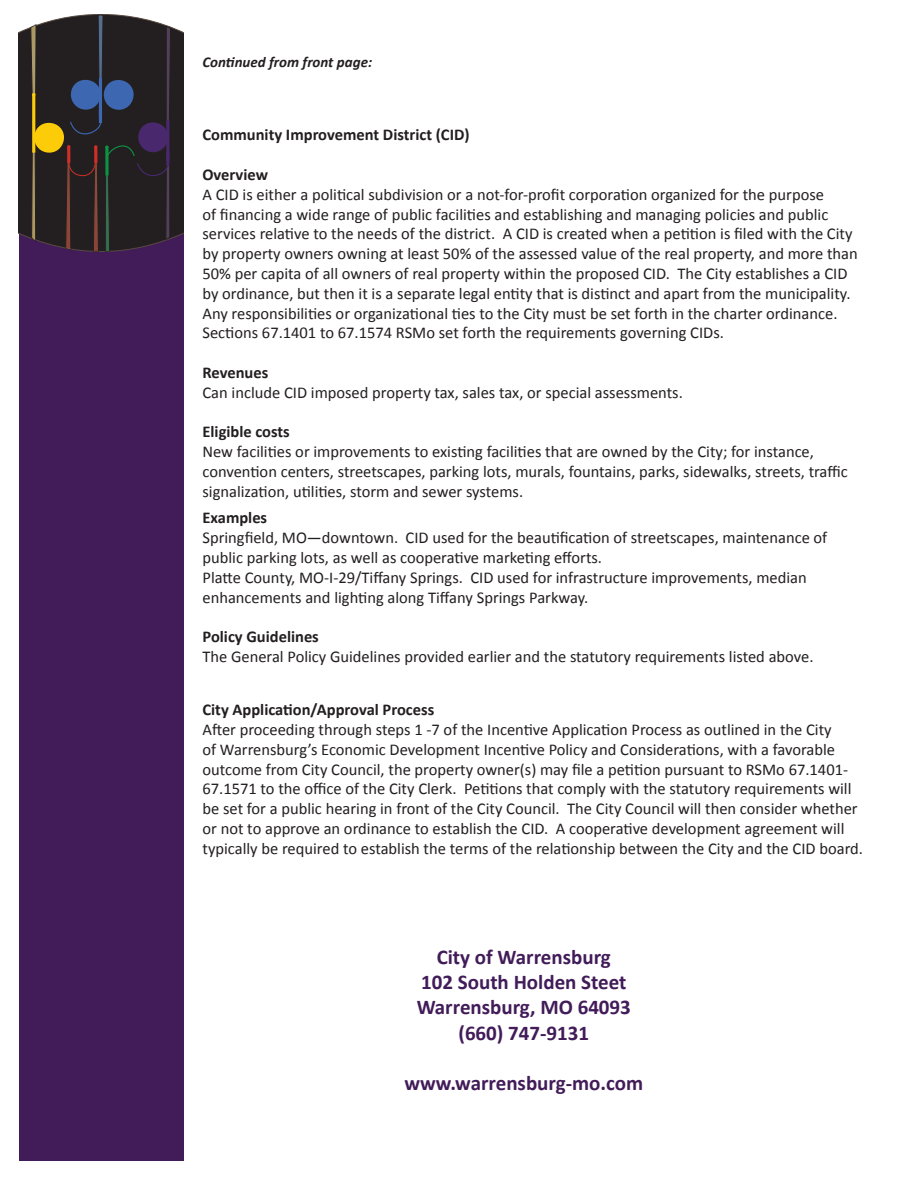
<style>
.page{position:relative;width:918px;height:1188px;background:#fff}
.page>*{position:absolute;margin:0;border:0;box-sizing:border-box;transform-origin:0 0}
.t1{font:700 21px "Calibri";color:#421c59}
.t2{font:16.5px/19.8px "Calibri";color:#231f20}
.t3{font:700 16.5px "Calibri";color:#231f20}
.t4{font:italic 700 15px "Calibri";color:#231f20}
</style>
<div class="page">
<div style="left:19px;top:41px;width:165px;height:1120px;background:#421c59"></div>
<svg style="left:19px;top:14px;width:165px;height:238px;background:#342f30"></svg>
<p class="t4" style="left:202px;top:52px;width:171px">Continued from front page:</p>
<p class="t3" style="left:202px;top:124px;width:269px">Community Improvement District (CID)</p>
<p class="t3" style="left:202px;top:164px;width:67px">Overview</p>
<p class="t2" style="left:202px;top:185px;width:657px">A CID is either a political subdivision or a not-for-profit corporation organized for the purpose<br>of financing a wide range of public facilities and establishing and managing policies and public services relative to the needs of the district. A CID is created when a petition is filed with the City by property owners owning at least 50% of the assessed value of the real property, and more than 50% per capita of all owners of real property within the proposed CID. The City establishes a CID by ordinance, but then it is a separate legal entity that is distinct and apart from the municipality.<br>Any responsibilities or organizational ties to the City must be set forth in the charter ordinance.<br>Sections 67.1401 to 67.1574 RSMo set forth the requirements governing CIDs.</p>
<p class="t3" style="left:202px;top:362px;width:67px">Revenues</p>
<p class="t2" style="left:202px;top:383px;width:482px">Can include CID imposed property tax, sales tax, or special assessments.</p>
<p class="t3" style="left:202px;top:421px;width:89px">Eligible costs</p>
<p class="t2" style="left:202px;top:442px;width:647px">New facilities or improvements to existing facilities that are owned by the City; for instance, convention centers, streetscapes, parking lots, murals, fountains, parks, sidewalks, streets, traffic signalization, utilities, storm and sewer systems.</p>
<p class="t3" style="left:202px;top:507px;width:66px">Examples</p>
<p class="t2" style="left:202px;top:528px;width:626px">Springfield, MO—downtown. CID used for the beautification of streetscapes, maintenance of public parking lots, as well as cooperative marketing efforts.</p>
<p class="t2" style="left:202px;top:568px;width:606px">Platte County, MO-I-29/Tiffany Springs. CID used for infrastructure improvements, median enhancements and lighting along Tiffany Springs Parkway.</p>
<p class="t3" style="left:202px;top:626px;width:118px">Policy Guidelines</p>
<p class="t2" style="left:202px;top:647px;width:613px">The General Policy Guidelines provided earlier and the statutory requirements listed above.</p>
<p class="t3" style="left:202px;top:699px;width:233px">City Application/Approval Process</p>
<p class="t2" style="left:202px;top:720px;width:662px">After proceeding through steps 1 -7 of the Incentive Application Process as outlined in the City<br>of Warrensburg’s Economic Development Incentive Policy and Considerations, with a favorable outcome from City Council, the property owner(s) may file a petition pursuant to RSMo 67.1401- 67.1571 to the office of the City Clerk. Petitions that comply with the statutory requirements will be set for a public hearing in front of the City Council. The City Council will then consider whether or not to approve an ordinance to establish the CID. A cooperative development agreement will typically be required to establish the terms of the relationship between the City and the CID board.</p>
<p class="t1" style="left:437px;top:944px;width:176px">City of Warrensburg</p>
<p class="t1" style="left:421px;top:969px;width:207px">102 South Holden Steet</p>
<p class="t1" style="left:417px;top:994px;width:216px">Warrensburg, MO 64093</p>
<p class="t1" style="left:458px;top:1019px;width:132px">(660) 747-9131</p>
<p class="t1" style="left:404px;top:1070px;width:240px">www.warrensburg-mo.com</p>
</div>
